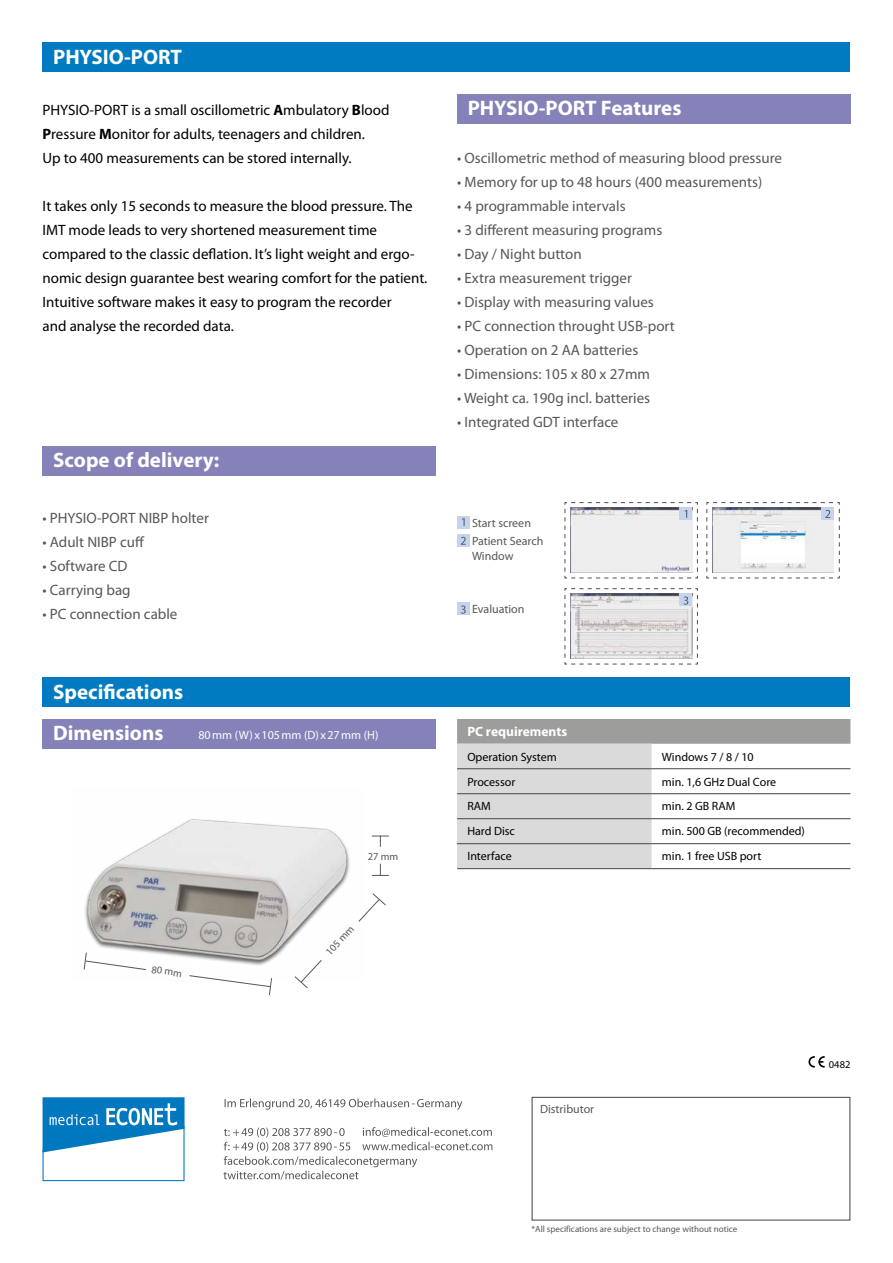
<style>
.page{position:relative;width:893px;height:1263px;background:#fff}
.page>*{position:absolute;margin:0;border:0;box-sizing:border-box;transform-origin:0 0}
.t1{font:700 21px "Myriad Pro";color:#fff}
.t2{font:15px/24px "Myriad Pro";color:#000}
.t3{font:15px "Myriad Pro";color:#575756}
.t4{font:700 13.5px "Myriad Pro";color:#fff}
.t5{font:12px "Myriad Pro";color:#000}
.t6{font:12px/18.8px "Myriad Pro";color:#575756}
.t7{font:12px "Myriad Pro";color:#fff}
.t8{font:10.5px "Myriad Pro";color:#575756}
.t9{font:10.5px "Myriad Pro";color:#000}
.t10{font:9px "Myriad Pro";color:#575756}
.s1{font-weight:700}
</style>
<div class="page">
<div style="left:531px;top:1097px;width:319px;height:124px;border:1px solid #575756"></div>
<svg style="left:808px;top:1056px;width:17px;height:11px"></svg>
<div style="left:43px;top:43px;width:807px;height:29px;background:#007bc2"></div>
<div style="left:43px;top:719px;width:393px;height:30px;background:#8482b8"></div>
<svg style="left:457px;top:719px;width:393px;height:149px"></svg>
<hr style="left:457px;top:768px;width:195px;height:1px;background:#575756">
<hr style="left:652px;top:768px;width:198px;height:1px;background:#575756">
<hr style="left:457px;top:793px;width:195px;height:1px;background:#575756">
<hr style="left:652px;top:793px;width:198px;height:1px;background:#575756">
<hr style="left:652px;top:868px;width:198px;height:1px;background:#575756">
<hr style="left:457px;top:868px;width:195px;height:1px;background:#575756">
<hr style="left:457px;top:818px;width:195px;height:1px;background:#575756">
<hr style="left:652px;top:818px;width:198px;height:1px;background:#575756">
<hr style="left:457px;top:843px;width:195px;height:1px;background:#575756">
<hr style="left:652px;top:843px;width:198px;height:1px;background:#575756">
<div style="left:43px;top:677px;width:807px;height:30px;background:#007bc2"></div>
<div style="left:457px;top:94px;width:393px;height:29px;background:#8482b8"></div>
<div style="left:43px;top:446px;width:393px;height:30px;background:#8482b8"></div>
<svg style="left:564px;top:502px;width:134px;height:77px"></svg>
<svg style="left:706px;top:502px;width:134px;height:77px"></svg>
<svg style="left:564px;top:588px;width:134px;height:77px"></svg>
<div style="left:457px;top:516px;width:12px;height:12px;background:#c4d4ef"></div>
<svg style="left:462px;top:518px;width:3px;height:8px"></svg>
<div style="left:457px;top:535px;width:12px;height:12px;background:#c4d4ef"></div>
<svg style="left:461px;top:537px;width:5px;height:8px"></svg>
<div style="left:457px;top:603px;width:12px;height:12px;background:#c4d4ef"></div>
<svg style="left:461px;top:605px;width:5px;height:9px"></svg>
<svg style="left:225px;top:1098px;width:237px;height:12px"></svg>
<svg style="left:223px;top:1127px;width:269px;height:53px"></svg>
<svg style="left:43px;top:1097px;width:142px;height:84px"></svg>
<svg style="left:372px;top:836px;width:17px;height:11px"></svg>
<svg style="left:372px;top:864px;width:17px;height:12px"></svg>
<svg style="left:363px;top:893px;width:23px;height:25px"></svg>
<svg style="left:298px;top:980px;width:10px;height:9px"></svg>
<svg style="left:218px;top:980px;width:54px;height:15px"></svg>
<img style="left:83px;top:819px;width:280px;height:161px">
<h1 class="t1" style="left:53px;top:43px;width:130px">PHYSIO-PORT</h1>
<p class="t2" style="left:43px;top:97px;width:348px">PHYSIO-PORT is a small oscillometric <span class="s1">A</span>mbulatory <span class="s1">B</span>lood<br><span class="s1">P</span>ressure <span class="s1">M</span>onitor for adults, teenagers and children.<br>Up to 400 measurements can be stored internally.</p>
<p class="t2" style="left:43px;top:193px;width:386px">It takes only 15 seconds to measure the blood pressure. The IMT mode leads to very shortened measurement time compared to the classic deflation. It’s light weight and ergo&shy;nomic design guarantee best wearing comfort for the patient.<br>Intuitive software makes it easy to program the recorder<br>and analyse the recorded data.</p>
<h1 class="t1" style="left:53px;top:446px;width:168px">Scope of delivery:</h1>
<p class="t3" style="left:43px;top:508px;width:168px">• PHYSIO-PORT NIBP holter</p>
<p class="t3" style="left:43px;top:532px;width:103px">• Adult NIBP cuff</p>
<p class="t3" style="left:43px;top:556px;width:87px">• Software CD</p>
<p class="t3" style="left:43px;top:580px;width:90px">• Carrying bag</p>
<p class="t3" style="left:43px;top:604px;width:136px">• PC connection cable</p>
<h1 class="t1" style="left:53px;top:678px;width:132px">Specifications</h1>
<h1 class="t1" style="left:468px;top:94px;width:215px">PHYSIO-PORT Features</h1>
<p class="t3" style="left:457px;top:148px;width:326px">• Oscillometric method of measuring blood pressure</p>
<p class="t3" style="left:457px;top:172px;width:307px">• Memory for up to 48 hours (400 measurements)</p>
<p class="t3" style="left:457px;top:196px;width:170px">• 4 programmable intervals</p>
<p class="t3" style="left:457px;top:220px;width:207px">• 3 different measuring programs</p>
<p class="t3" style="left:457px;top:244px;width:126px">• Day / Night button</p>
<p class="t3" style="left:457px;top:268px;width:176px">• Extra measurement trigger</p>
<p class="t3" style="left:457px;top:292px;width:198px">• Display with measuring values</p>
<p class="t3" style="left:457px;top:316px;width:219px">• PC connection throught USB-port</p>
<p class="t3" style="left:457px;top:340px;width:183px">• Operation on 2 AA batteries</p>
<p class="t3" style="left:457px;top:364px;width:194px">• Dimensions: 105 x 80 x 27mm</p>
<p class="t3" style="left:457px;top:388px;width:194px">• Weight ca. 190g incl. batteries</p>
<p class="t3" style="left:457px;top:412px;width:163px">• Integrated GDT interface</p>
<p class="t6" style="left:472px;top:513px;width:73px">Start screen<br>Patient Search</p>
<p class="t6" style="left:472px;top:546px;width:43px">Window</p>
<p class="t6" style="left:472px;top:600px;width:54px">Evaluation</p>
<h1 class="t1" style="left:53px;top:719px;width:112px">Dimensions</h1>
<p class="t7" style="left:198px;top:728px;width:181px">80mm (W) x105mm (D) x27mm (H)</p>
<p class="t4" style="left:467px;top:722px;width:101px">PC requirements</p>
<p class="t5" style="left:467px;top:749px;width:91px">Operation System</p>
<p class="t5" style="left:662px;top:749px;width:93px">Windows 7 / 8 / 10</p>
<p class="t5" style="left:467px;top:774px;width:49px">Processor</p>
<p class="t5" style="left:662px;top:774px;width:116px">min. 1,6 GHz Dual Core</p>
<p class="t5" style="left:467px;top:799px;width:25px">RAM</p>
<p class="t5" style="left:662px;top:799px;width:75px">min. 2 GB RAM</p>
<p class="t5" style="left:467px;top:824px;width:49px">Hard Disc</p>
<p class="t5" style="left:662px;top:824px;width:145px">min. 500 GB (recommended)</p>
<p class="t5" style="left:467px;top:849px;width:46px">Interface</p>
<p class="t5" style="left:662px;top:849px;width:101px">min. 1 free USB port</p>
<p class="t8" style="left:368px;top:849px;width:32px">27 mm</p>
<p class="t8" style="left:153px;top:963px;width:32px;rotate:8deg">80 mm</p>
<p class="t8" style="left:323px;top:949px;width:37px;rotate:-47deg">105 mm</p>
<p class="t6" style="left:540px;top:1100px;width:56px">Distributor</p>
<p class="t9" style="left:829px;top:1057px;width:23px">0482</p>
<p class="t10" style="left:531px;top:1224px;width:207px">*All specifications are subject to change without notice</p>
</div>
